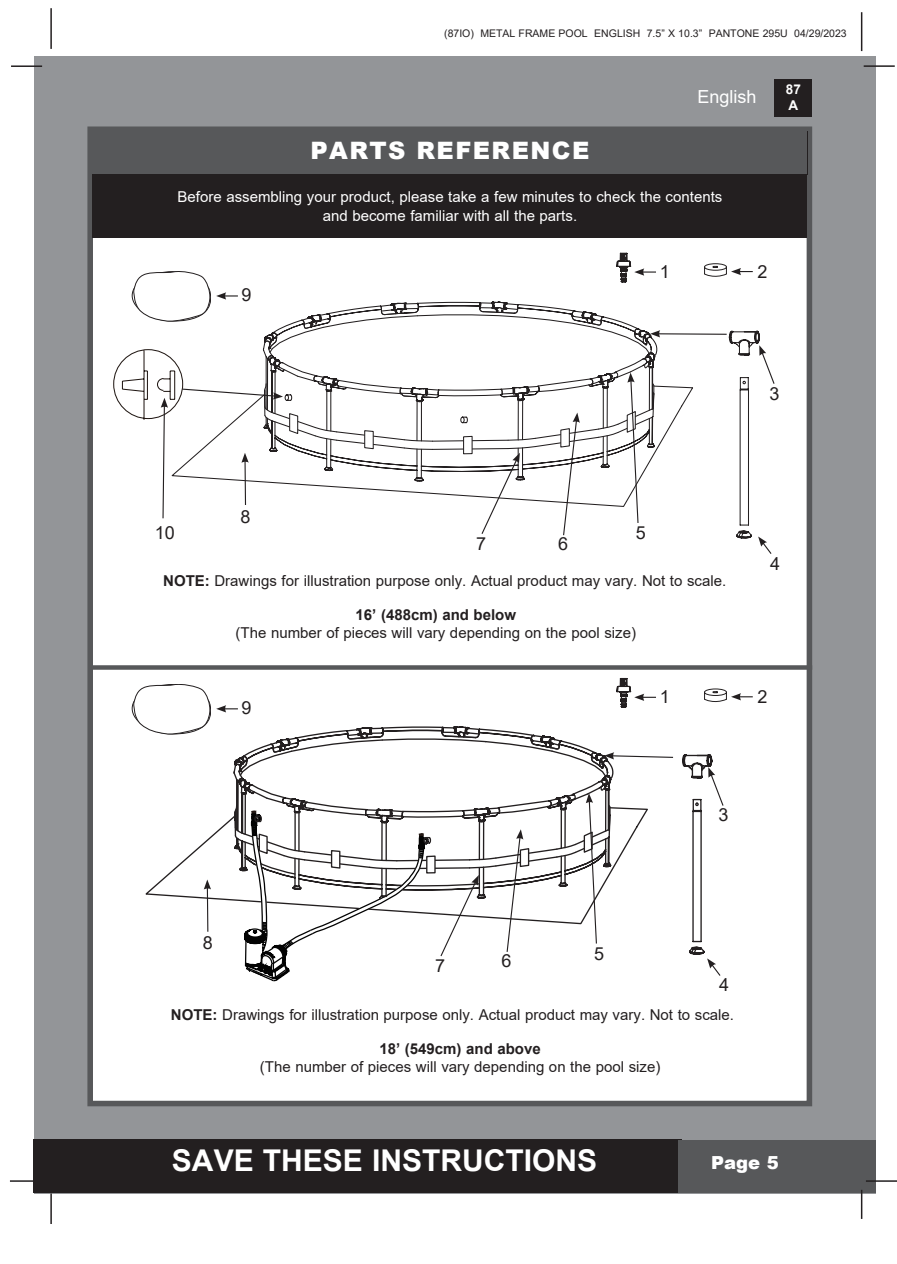
<style>
.page{position:relative;width:897px;height:1264px;background:#fff}
.page>*{position:absolute;margin:0;border:0;box-sizing:border-box;transform-origin:0 0}
.t1{font:700 30px "Arial";color:#fff}
.t2{font:900 24px "Arial";letter-spacing:.06em;color:#fff}
.t3{font:18px "Arial";color:#231f20}
.t4{font:18px "Arial";color:#fff}
.t5{font:900 18px "Arial";color:#fff}
.t6{font:15px "Arial";color:#231f20}
.t7{font:15px "Arial";color:#fff}
.t8{font:700 15px "Arial";color:#231f20}
.t9{font:700 13.5px/16.2px "Arial";color:#fff}
.t10{font:10.5px "Arial";color:#231f20}
.s1{font-weight:700}
</style>
<div class="page">
<div style="left:34px;top:56px;width:841px;height:1137px;background:#939598"></div>
<div style="left:774px;top:79px;width:38px;height:38px;background:#231f20"></div>
<hr style="left:863px;top:65px;width:31px;height:2px;background:#231f20">
<hr style="left:50px;top:8px;width:2px;height:41px;background:#231f20">
<hr style="left:860px;top:12px;width:2px;height:39px;background:#231f20">
<div style="left:33px;top:1140px;width:648px;height:53px;background:#231f20"></div>
<div style="left:678px;top:1140px;width:197px;height:53px;background:#57585a"></div>
<hr style="left:865px;top:1180px;width:31px;height:1px;background:#231f20">
<hr style="left:860px;top:1189px;width:2px;height:30px;background:#231f20">
<hr style="left:50px;top:1193px;width:2px;height:31px;background:#231f20">
<hr style="left:10px;top:1180px;width:31px;height:1px;background:#231f20">
<hr style="left:11px;top:65px;width:31px;height:2px;background:#231f20">
<div style="left:87px;top:126px;width:725px;height:980px;background:#fff;border:6px solid #57585a"></div>
<div style="left:92px;top:131px;width:715px;height:44px;background:#57585a"></div>
<div style="left:92px;top:174px;width:715px;height:64px;background:#231f20"></div>
<div style="left:89px;top:665px;width:723px;height:5px;background:#57585a"></div>
<svg style="left:759px;top:345px;width:16px;height:39px"></svg>
<svg style="left:758px;top:536px;width:14px;height:18px"></svg>
<svg style="left:113px;top:253px;width:639px;height:283px"></svg>
<svg style="left:682px;top:754px;width:30px;height:201px"></svg>
<svg style="left:704px;top:688px;width:48px;height:15px"></svg>
<svg style="left:708px;top:767px;width:16px;height:40px"></svg>
<svg style="left:707px;top:958px;width:14px;height:18px"></svg>
<svg style="left:132px;top:678px;width:542px;height:303px"></svg>
<p class="t10" style="left:444px;top:26px;width:404px">(87IO) METAL FRAME POOL ENGLISH 7.5” X 10.3” PANTONE 295U 04/29/2023</p>
<p class="t4" style="left:697px;top:84px;width:61px">English</p>
<p class="t2" style="left:310px;top:133px;width:280px">PARTS REFERENCE</p>
<p class="t7" style="left:177px;top:186px;width:546px">Before assembling your product, please take a few minutes to check the contents</p>
<p class="t7" style="left:323px;top:205px;width:256px">and become familiar with all the parts.</p>
<p class="t3" style="left:241px;top:283px;width:12px">9</p>
<p class="t3" style="left:659px;top:259px;width:12px">1</p>
<p class="t3" style="left:757px;top:259px;width:12px">2</p>
<p class="t9" style="left:785px;top:81px;width:17px">87<br>A</p>
<p class="t3" style="left:155px;top:520px;width:22px">10</p>
<p class="t3" style="left:240px;top:504px;width:12px">8</p>
<p class="t3" style="left:476px;top:531px;width:12px">7</p>
<p class="t3" style="left:558px;top:531px;width:12px">6</p>
<p class="t3" style="left:635px;top:520px;width:12px">5</p>
<p class="t6" style="left:163px;top:571px;width:564px"><span class="s1">NOTE:</span> Drawings for illustration purpose only. Actual product may vary. Not to scale.</p>
<p class="t8" style="left:355px;top:604px;width:162px">16’ (488cm) and below</p>
<p class="t6" style="left:235px;top:622px;width:402px">(The number of pieces will vary depending on the pool size)</p>
<p class="t3" style="left:769px;top:381px;width:12px">3</p>
<p class="t3" style="left:770px;top:551px;width:12px">4</p>
<p class="t3" style="left:241px;top:695px;width:12px">9</p>
<p class="t3" style="left:203px;top:930px;width:12px">8</p>
<p class="t3" style="left:435px;top:953px;width:12px">7</p>
<p class="t3" style="left:501px;top:948px;width:12px">6</p>
<p class="t3" style="left:594px;top:941px;width:12px">5</p>
<p class="t3" style="left:659px;top:684px;width:12px">1</p>
<p class="t3" style="left:757px;top:684px;width:12px">2</p>
<p class="t3" style="left:718px;top:802px;width:12px">3</p>
<p class="t3" style="left:719px;top:972px;width:12px">4</p>
<p class="t6" style="left:171px;top:1004px;width:564px"><span class="s1">NOTE:</span> Drawings for illustration purpose only. Actual product may vary. Not to scale.</p>
<p class="t8" style="left:379px;top:1037px;width:163px">18’ (549cm) and above</p>
<p class="t6" style="left:260px;top:1056px;width:402px">(The number of pieces will vary depending on the pool size)</p>
<h1 class="t1" style="left:172px;top:1139px;width:427px">SAVE THESE INSTRUCTIONS</h1>
<p class="t5" style="left:711px;top:1149px;width:69px">Page 5</p>
</div>
